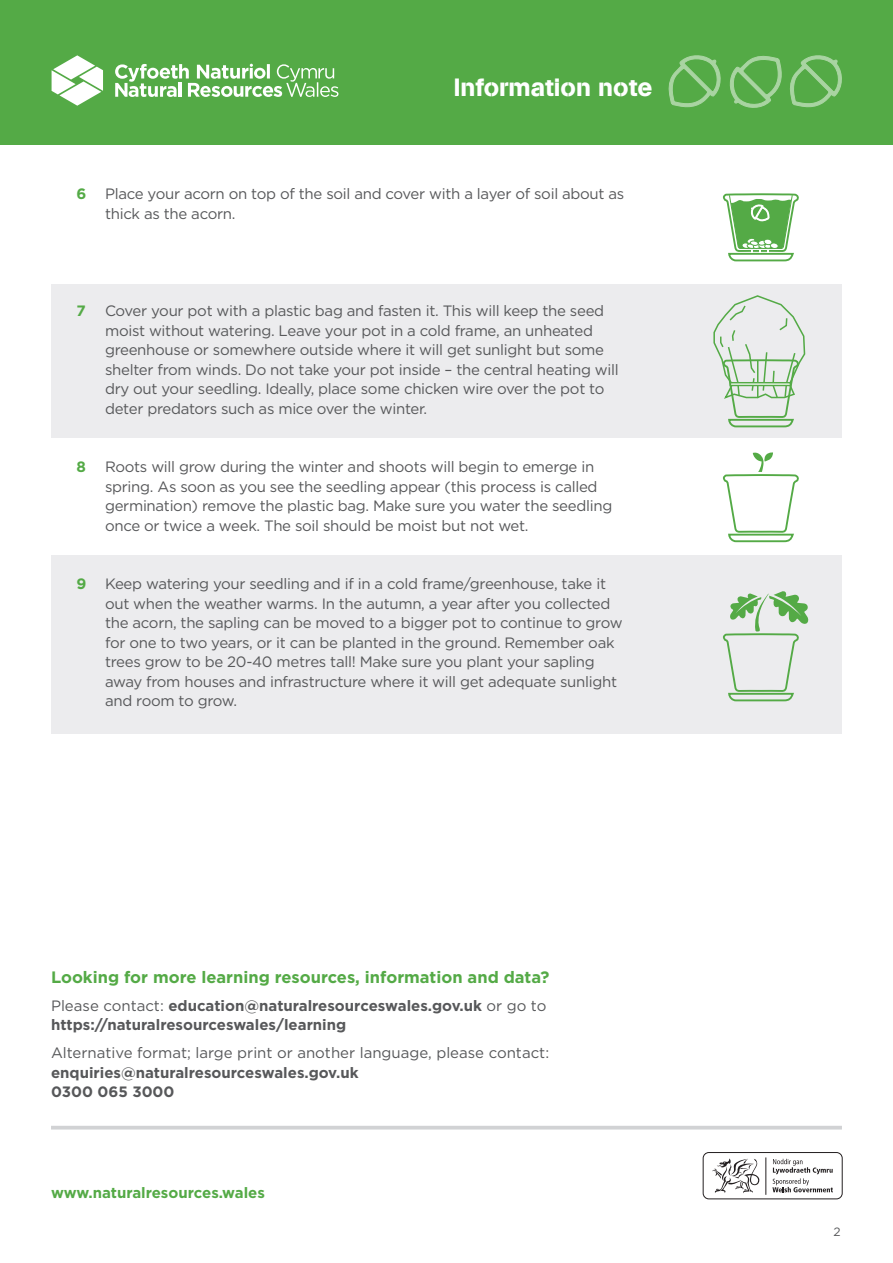
<style>
.page{position:relative;width:893px;height:1263px;background:#fff}
.page>*{position:absolute;margin:0;border:0;box-sizing:border-box;transform-origin:0 0}
.t1{font:24.75px "AG Book Stencil";color:#fff}
.t2{font:700 16.5px "Gotham";color:#54aa46}
.t3{font:15px/19.5px "Gotham";letter-spacing:-.02em;color:#57585a}
.t4{font:700 15px/19.5px "Gotham";color:#57585a}
.t5{font:15px "Gotham";color:#57585a}
.t6{font:700 15px "Gotham";color:#54aa46}
.t7{font:12px "Gotham";color:#57585a}
.s1{font-weight:700;color:#54aa46}
.s2{font-weight:400}
</style>
<div class="page">
<div style="left:0;top:0;width:893px;height:145px;background:#54aa46"></div>
<svg style="left:668px;top:55px;width:114px;height:53px"></svg>
<svg style="left:790px;top:55px;width:52px;height:53px"></svg>
<svg style="left:52px;top:55px;width:51px;height:51px"></svg>
<svg style="left:115px;top:64px;width:223px;height:33px"></svg>
<hr style="left:51px;top:1126px;width:791px;height:3px;background:#d1d2d4">
<div style="left:51px;top:555px;width:791px;height:178px;background:#ececee"></div>
<div style="left:51px;top:285px;width:791px;height:153px;background:#ececee"></div>
<svg style="left:723px;top:591px;width:86px;height:111px"></svg>
<svg style="left:723px;top:452px;width:76px;height:91px"></svg>
<svg style="left:713px;top:295px;width:93px;height:133px"></svg>
<svg style="left:722px;top:193px;width:77px;height:69px"></svg>
<div style="left:703px;top:1152px;width:139px;height:47px;border:1px solid #231f20;border-radius:6px"></div>
<hr style="left:765px;top:1157px;width:1px;height:38px;background:#231f20">
<svg style="left:772px;top:1159px;width:61px;height:33px"></svg>
<svg style="left:712px;top:1158px;width:47px;height:35px"></svg>
<h1 class="t1" style="left:454px;top:73px;width:200px">Information note</h1>
<p class="t3" style="left:105px;top:184px;width:521px;text-indent:-28px"><span class="s1">6</span> Place your acorn on top of the soil and cover with a layer of soil about as thick as the acorn.</p>
<p class="t6" style="left:77px;top:301px;width:11px">7</p>
<p class="t3" style="left:105px;top:301px;width:515px">Cover your pot with a plastic bag and fasten it. This will keep the seed moist without watering. Leave your pot in a cold frame, an unheated greenhouse or somewhere outside where it will get sunlight but some shelter from winds. Do not take your pot inside – the central heating will dry out your seedling. Ideally, place some chicken wire over the pot to deter predators such as mice over the winter.</p>
<p class="t6" style="left:77px;top:457px;width:11px">8</p>
<p class="t3" style="left:105px;top:457px;width:509px">Roots will grow during the winter and shoots will begin to emerge in spring. As soon as you see the seedling appear (this process is called germination) remove the plastic bag. Make sure you water the seedling once or twice a week. The soil should be moist but not wet.</p>
<p class="t3" style="left:105px;top:574px;width:519px;text-indent:-28px"><span class="s1">9</span> Keep watering your seedling and if in a cold frame/greenhouse, take it out when the weather warms. In the autumn, a year after you collected the acorn, the sapling can be moved to a bigger pot to continue to grow for one to two years, or it can be planted in the ground. Remember oak trees grow to be 20-40 metres tall! Make sure you plant your sapling away from houses and infrastructure where it will get adequate sunlight and room to grow.</p>
<p class="t2" style="left:51px;top:966px;width:500px">Looking for more learning resources, information and data?</p>
<p class="t4" style="left:51px;top:996px;width:497px"><span class="s2">Please contact:</span> education@naturalresourceswales.gov.uk <span class="s2">or go to </span>https://naturalresourceswales/learning</p>
<p class="t5" style="left:51px;top:1043px;width:500px">Alternative format; large print or another language, please contact:</p>
<p class="t4" style="left:51px;top:1063px;width:309px">enquiries@naturalresourceswales.gov.uk<br>0300 065 3000</p>
<p class="t6" style="left:51px;top:1183px;width:215px">www.naturalresources.wales</p>
<p class="t7" style="left:833px;top:1224px;width:9px">2</p>
</div>
